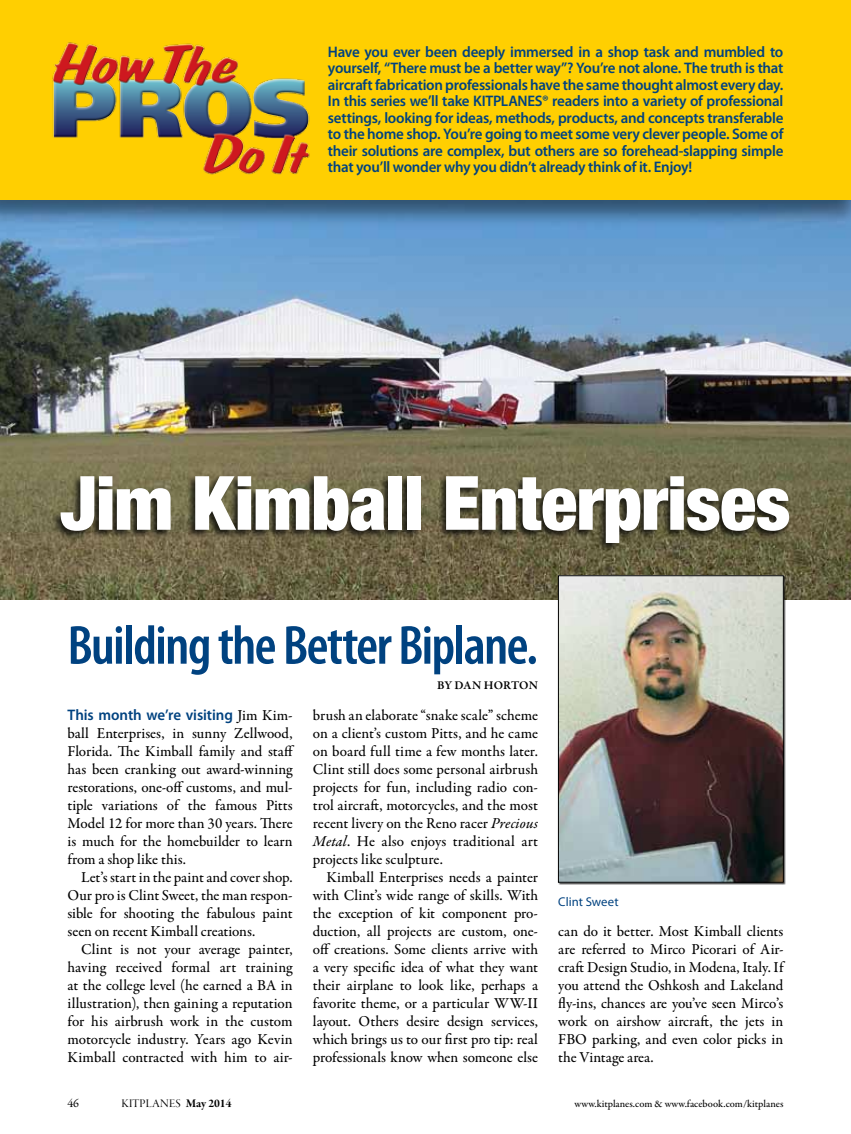
<style>
.page{position:relative;width:851px;height:1134px;background:#fff}
.page>*{position:absolute;margin:0;border:0;box-sizing:border-box;transform-origin:0 0}
.t1{font:900 condensed 75px "Helvetica Neue";letter-spacing:-.01em;color:#fff}
.t2{font:600 condensed 55.5px "Myriad Pro";letter-spacing:-.03em;color:#004280}
.t3{font:500 15.3px/18px "Garamond Premr Pro";color:#000;text-align:justify}
.t4{font:600 15.3px/16.5px "Myriad Pro";letter-spacing:-.02em;color:#004280;text-align:justify}
.t5{font:12.75px "Myriad Pro";color:#004280}
.t6{font:12px "Garamond Premr Pro Disp";letter-spacing:.02em;color:#000}
.t7{font:600 12px "Garamond Premr Pro";letter-spacing:.005em;color:#000}
.t8{font:12px "Garamond Premr Pro";color:#000}
.t9{font:500 10.5px "Garamond Premr Pro";color:#000}
.s1{font-family:"Garamond Premr Pro";font-weight:500;color:#000}
.s2{font-family:"Garamond Premr Pro Med It";font-weight:400}
.s3{font-family:"Garamond Premr Pro Bd Subh"}
</style>
<div class="page">
<img style="left:0;top:228px;width:850px;height:371px">
<div style="left:0;top:0;width:850px;height:228px;background:#000;opacity:.45"></div>
<div style="left:0;top:0;width:850px;height:200px;background:#ffcf01"></div>
<img style="left:52px;top:42px;width:258px;height:133px">
<div style="left:51px;top:474px;width:740px;height:78px;background:#000;opacity:.75"></div>
<div style="left:558px;top:576px;width:228px;height:309px;background:#000;opacity:.75"></div>
<img style="left:560px;top:578px;width:221px;height:302px">
<div style="left:558px;top:576px;width:225px;height:306px;border:1px solid #000"></div>
<p class="t4" style="left:328px;top:43px;width:457px">Have you ever been deeply immersed in a shop task and mumbled to yourself, “There must be a better way”? You’re not alone. The truth is that aircraft fabrication professionals have the same thought almost every day.<br>In this series we’ll take KITPLANES® readers into a variety of professional settings, looking for ideas, methods, products, and concepts transferable to the home shop. You’re going to meet some very clever people. Some of their solutions are complex, but others are so forehead-slapping simple that you’ll wonder why you didn’t already think of it. Enjoy!</p>
<h1 class="t1" style="left:60px;top:457px;width:731px">Jim Kimball Enterprises</h1>
<h2 class="t2" style="left:68px;top:611px;width:472px">Building the Better Biplane.</h2>
<p class="t7" style="left:437px;top:678px;width:102px">By DAN HORTON</p>
<p class="t4" style="left:68px;top:706px;width:227px">This month we’re visiting <span class="s1">Jim Kim-</span></p>
<p class="t3" style="left:68px;top:725px;width:228px">ball Enterprises, in sunny Zellwood, Florida. The Kimball family and staff has been cranking out award-winning restorations, one-off customs, and mul&shy;tiple variations of the famous Pitts Model 12 for more than 30 years. There is much for the homebuilder to learn from a shop like this.</p>
<p class="t3" style="left:68px;top:868px;width:227px;text-indent:14px">Let’s start in the paint and cover shop.<br>Our pro is Clint Sweet, the man respon&shy;sible for shooting the fabulous paint seen on recent Kimball creations.</p>
<p class="t3" style="left:68px;top:940px;width:227px;text-indent:14px">Clint is not your average painter, having received formal art training at the college level (he earned a BA in illustration), then gaining a reputation for his airbrush work in the custom motorcycle industry. Years ago Kevin Kimball contracted with him to air-</p>
<p class="t3" style="left:313px;top:706px;width:227px">brush an elaborate “snake scale” scheme on a client’s custom Pitts, and he came on board full time a few months later.<br>Clint still does some personal airbrush projects for fun, including radio con&shy;trol aircraft, motorcycles, and the most recent livery on the Reno racer <span class="s2">Precious Metal</span>. He also enjoys traditional art projects like sculpture.</p>
<p class="t3" style="left:313px;top:868px;width:227px;text-indent:14px">Kimball Enterprises needs a painter with Clint’s wide range of skills. With the exception of kit component pro&shy;duction, all projects are custom, one&shy;off creations. Some clients arrive with a very specific idea of what they want their airplane to look like, perhaps a favorite theme, or a particular WW-II layout. Others desire design services, which brings us to our first pro tip: real professionals know when someone else</p>
<p class="t5" style="left:558px;top:894px;width:62px">Clint Sweet</p>
<p class="t3" style="left:558px;top:922px;width:227px">can do it better. Most Kimball clients are referred to Mirco Picorari of Air&shy;craft Design Studio, in Modena, Italy. If you attend the Oshkosh and Lakeland fly-ins, chances are you’ve seen Mirco’s work on airshow aircraft, the jets in FBO parking, and even color picks in the Vintage area.</p>
<p class="t8" style="left:68px;top:1096px;width:13px">46</p>
<p class="t6" style="left:122px;top:1097px;width:111px">KITPLANES <span class="s3">May 2014</span></p>
<p class="t9" style="left:574px;top:1097px;width:210px">www.kitplanes.com &amp; www.facebook.com/kitplanes</p>
</div>
